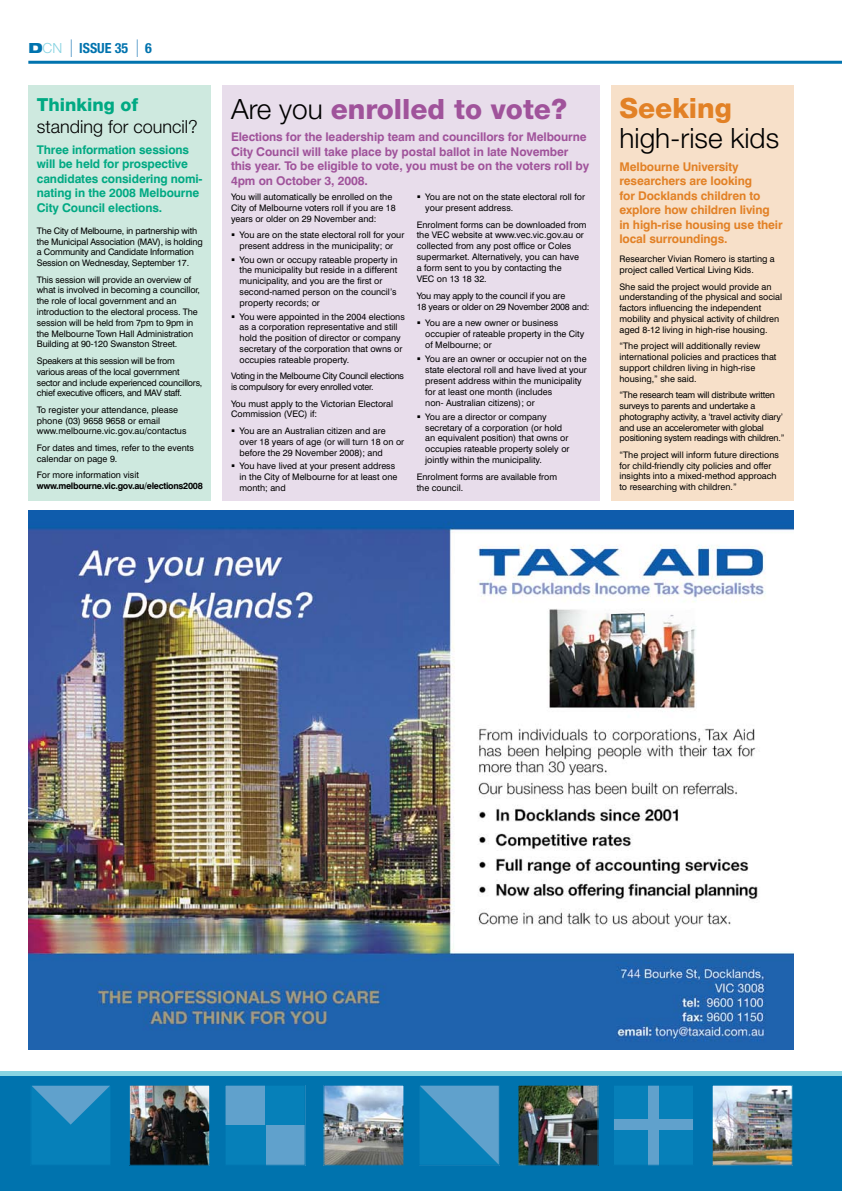
<style>
.page{position:relative;width:842px;height:1191px;background:#fff}
.page>*{position:absolute;margin:0;border:0;box-sizing:border-box;transform-origin:0 0}
.t1{font:800 28px "Helvetica Neue";color:#a0539b}
.t2{font:300 28px "Helvetica Neue";color:#000}
.t3{font:800 28px "Helvetica Neue";color:#e28126}
.t4{font:300 18px "Helvetica Neue";color:#000}
.t5{font:800 18px "Helvetica Neue";color:#00a983}
.t6{font:700 condensed 14px "Helvetica Neue";color:#0073ae}
.t7{font:700 12px/14.4px "Swiss 721 BT";letter-spacing:-.01em;color:#a0539b}
.t8{font:700 12px/14.4px "Swiss 721 BT";letter-spacing:-.01em;color:#e28126}
.t9{font:700 12px/14.4px "Swiss 721 BT";letter-spacing:-.01em;color:#00a983}
.t10{font:9px/10.8px "Swiss 721 BT";color:#000}
.t11{font:9px/10.8px "Swiss 721 BT";letter-spacing:-.02em;color:#000}
.t12{font:9px/10.8px "Swiss 721 BT";letter-spacing:-.025em;color:#000}
.t13{font:9px/10.8px "Swiss 721 BT";letter-spacing:-.03em;color:#000}
.t14{font:700 9px "Swiss 721 BT";letter-spacing:-.03em;color:#000}
.s1{font-weight:900;font-stretch:expanded}
.s2{font-weight:300;font-stretch:normal;color:#89d4e2}
.s3{font-weight:300;color:#000}
</style>
<div class="page">
<div style="left:0;top:1071px;width:842px;height:12px;background:#89d4e2"></div>
<div style="left:0;top:1076px;width:842px;height:115px;background:#0073ae"></div>
<div style="left:31px;top:1085px;width:80px;height:80px;background:#0680b9"></div>
<svg style="left:32px;top:1086px;width:77px;height:38px"></svg>
<div style="left:30px;top:1084px;width:81px;height:81px;border:1px solid #0073ae"></div>
<div style="left:225px;top:1085px;width:80px;height:80px;background:#60a1cc"></div>
<div style="left:225px;top:1124px;width:40px;height:41px;background:#0680b9"></div>
<div style="left:265px;top:1085px;width:40px;height:39px;background:#0680b9"></div>
<div style="left:225px;top:1084px;width:81px;height:81px;border:1px solid #0073ae"></div>
<svg style="left:421px;top:1086px;width:77px;height:77px"></svg>
<div style="left:419px;top:1084px;width:81px;height:81px;border:1px solid #0073ae"></div>
<div style="left:613px;top:1085px;width:80px;height:80px;background:#0680b9"></div>
<div style="left:648px;top:1085px;width:11px;height:80px;background:#60a1cc"></div>
<div style="left:613px;top:1119px;width:80px;height:11px;background:#60a1cc"></div>
<div style="left:613px;top:1084px;width:81px;height:81px;border:1px solid #0073ae"></div>
<img style="left:714px;top:1086px;width:77px;height:77px">
<div style="left:712px;top:1084px;width:81px;height:81px;border:1px solid #0073ae"></div>
<img style="left:519px;top:1086px;width:78px;height:77px">
<div style="left:517px;top:1084px;width:82px;height:81px;border:1px solid #0073ae"></div>
<img style="left:325px;top:1086px;width:77px;height:77px">
<div style="left:323px;top:1084px;width:81px;height:81px;border:1px solid #0073ae"></div>
<img style="left:131px;top:1086px;width:77px;height:77px">
<div style="left:129px;top:1084px;width:81px;height:81px;border:1px solid #0073ae"></div>
<svg style="left:71px;top:39px;width:1px;height:18px"></svg>
<hr style="left:28px;top:61px;width:814px;height:3px;background:#0073ae">
<svg style="left:137px;top:39px;width:1px;height:18px"></svg>
<div style="left:611px;top:85px;width:183px;height:415px;background:#f7e0c9"></div>
<div style="left:223px;top:85px;width:377px;height:415px;background:#e8ddeb"></div>
<div style="left:28px;top:85px;width:183px;height:415px;background:#cee9df"></div>
<img style="left:28px;top:510px;width:766px;height:539px">
<h3 class="t6" style="left:28px;top:40px;width:125px"><span class="s1">D</span><span class="s2">CN</span> ISSUE 35 6</h3>
<h2 class="t5" style="left:37px;top:93px;width:103px">Thinking of</h2>
<h2 class="t4" style="left:37px;top:115px;width:163px">standing for council?</h2>
<h3 class="t9" style="left:37px;top:142px;width:167px">Three information sessions will be held for prospective candidates considering nomi&shy;nating in the 2008 Melbourne<br>City Council elections.</h3>
<p class="t11" style="left:37px;top:225px;width:167px">The City of Melbourne, in partnership with the Municipal Association (MAV), is holding a Community and Candidate Information Session on Wednesday, September 17.</p>
<p class="t10" style="left:37px;top:274px;width:165px">This session will provide an overview of what is involved in becoming a councillor, the role of local government and an introduction to the electoral process. The session will be held from 7pm to 9pm in the Melbourne Town Hall Administration Building at 90-120 Swanston Street.</p>
<p class="t12" style="left:37px;top:355px;width:167px">Speakers at this session will be from various areas of the local government sector and include experienced councillors, chief executive officers, and MAV staff.</p>
<p class="t10" style="left:37px;top:404px;width:151px">To register your attendance, please phone (03) 9658 9658 or email www.melbourne.vic.gov.au/contactus</p>
<p class="t10" style="left:37px;top:442px;width:158px">For dates and times, refer to the events calendar on page 9.</p>
<p class="t10" style="left:37px;top:469px;width:104px">For more information visit</p>
<p class="t14" style="left:37px;top:480px;width:167px">www.melbourne.vic.gov.au/elections2008</p>
<h1 class="t1" style="left:231px;top:92px;width:338px"><span class="s3">Are you</span> enrolled to vote?</h1>
<h3 class="t7" style="left:231px;top:130px;width:360px">Elections for the leadership team and councillors for Melbourne City Council will take place by postal ballot in late November this year. To be eligible to vote, you must be on the voters roll by 4pm on October 3, 2008.</h3>
<p class="t10" style="left:425px;top:191px;width:161px">You are not on the state electoral roll for your present address.</p>
<p class="t10" style="left:417px;top:219px;width:171px">Enrolment forms can be downloaded from the VEC website at www.vec.vic.gov.au or collected from any post office or Coles supermarket. Alternatively, you can have<br>a form sent to you by contacting the<br>VEC on 13 18 32.</p>
<p class="t11" style="left:417px;top:290px;width:174px">You may apply to the council if you are<br>18 years or older on 29 November 2008 and:</p>
<p class="t10" style="left:425px;top:318px;width:161px">You are a new owner or business occupier of rateable property in the City of Melbourne; or</p>
<p class="t10" style="left:425px;top:353px;width:163px">You are an owner or occupier not on the state electoral roll and have lived at your present address within the municipality for at least one month (includes<br>non- Australian citizens); or</p>
<p class="t10" style="left:425px;top:411px;width:146px">You are a director or company secretary of a corporation (or hold an equivalent position) that owns or occupies rateable property solely or jointly within the municipality.</p>
<p class="t10" style="left:417px;top:471px;width:142px">Enrolment forms are available from the council.</p>
<p class="t10" style="left:231px;top:191px;width:166px">You will automatically be enrolled on the<br>City of Melbourne voters roll if you are 18 years or older on 29 November and:</p>
<p class="t10" style="left:240px;top:229px;width:166px">You are on the state electoral roll for your present address in the municipality; or</p>
<p class="t10" style="left:240px;top:254px;width:160px">You own or occupy rateable property in the municipality but reside in a different municipality, and you are the first or second-named person on the council’s property records; or</p>
<p class="t10" style="left:240px;top:311px;width:167px">You were appointed in the 2004 elections as a corporation representative and still hold the position of director or company secretary of the corporation that owns or occupies rateable property.</p>
<p class="t13" style="left:231px;top:371px;width:174px">Voting in the Melbourne City Council elections is compulsory for every enrolled voter.</p>
<p class="t10" style="left:231px;top:398px;width:164px">You must apply to the Victorian Electoral<br>Commission (VEC) if:</p>
<p class="t10" style="left:240px;top:425px;width:166px">You are an Australian citizen and are over 18 years of age (or will turn 18 on or before the 29 November 2008); and</p>
<p class="t10" style="left:240px;top:460px;width:159px">You have lived at your present address in the City of Melbourne for at least one month; and</p>
<h1 class="t3" style="left:619px;top:91px;width:114px">Seeking</h1>
<h1 class="t2" style="left:619px;top:121px;width:161px">high-rise kids</h1>
<h3 class="t8" style="left:619px;top:159px;width:165px">Melbourne University researchers are looking<br>for Docklands children to explore how children living in high-rise housing use their local surroundings.</h3>
<p class="t10" style="left:619px;top:253px;width:157px">Researcher Vivian Romero is starting a project called Vertical Living Kids.</p>
<p class="t10" style="left:619px;top:281px;width:164px">She said the project would provide an understanding of the physical and social factors influencing the independent mobility and physical activity of children aged 8-12 living in high-rise housing.</p>
<p class="t10" style="left:619px;top:340px;width:158px">“The project will additionally review international policies and practices that support children living in high-rise housing,” she said.</p>
<p class="t11" style="left:619px;top:389px;width:167px">“The research team will distribute written surveys to parents and undertake a photography activity, a ‘travel activity diary’ and use an accelerometer with global positioning system readings with children.”</p>
<p class="t10" style="left:619px;top:449px;width:161px">“The project will inform future directions for child-friendly city policies and offer insights into a mixed-method approach to researching with children.”</p>
</div>
